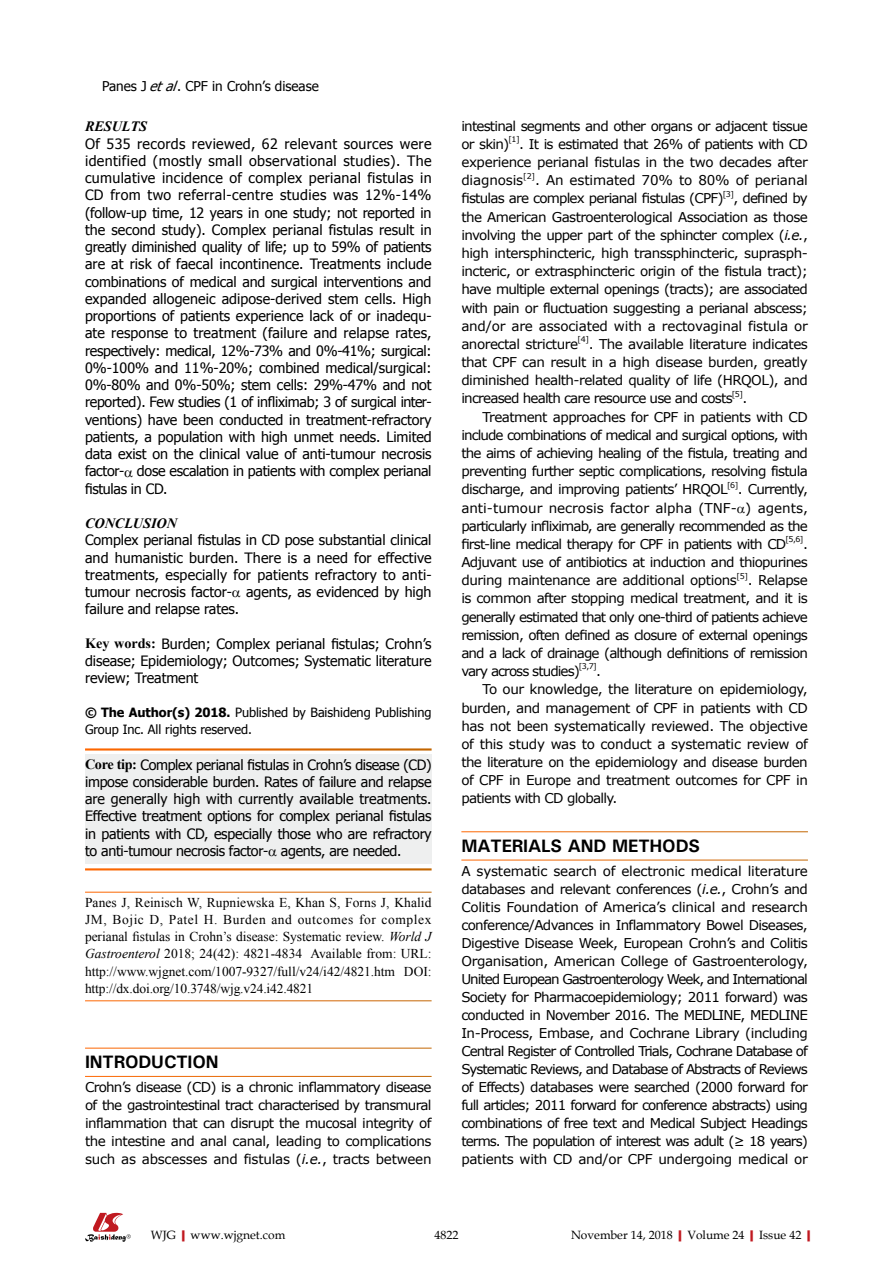
<style>
.page{position:relative;width:893px;height:1263px;background:#fff}
.page>*{position:absolute;margin:0;border:0;box-sizing:border-box;transform-origin:0 0}
.t1{font:700 18px "Univers";letter-spacing:-.01em;color:#000}
.t2{font:14.25px/17.2px "Tahoma";letter-spacing:-.005em;color:#000}
.t3{font:13.5px/18.1px "Verdana";letter-spacing:-.045em;color:#000;text-align:justify}
.t4{font:13.5px/17.2px "Times New Roman";letter-spacing:-.01em;color:#000;text-align:justify}
.t5{font:13.5px "Verdana";letter-spacing:-.025em;color:#000}
.t6{font:13.5px "Verdana";letter-spacing:-.07em;color:#000}
.t7{font:13.5px "Verdana";letter-spacing:-.065em;color:#000}
.t8{font:13.5px "Tahoma";color:#000}
.t9{font:12.75px/17.2px "Tahoma";letter-spacing:-.005em;color:#000}
.t10{font:12px "Book Antiqua";color:#000}
.t11{font:7.8px "Verdana";color:#000}
.s1{font-style:italic}
.s2{font-family:"Times New Roman";font-weight:700;font-style:italic}
.s3{font-family:"Times New Roman";font-weight:700}
.s4{font-weight:700}
.s5{font-weight:700;color:#c01920}
</style>
<div class="page">
<div style="left:85px;top:754px;width:347px;height:110px;background:#eeefef"></div>
<svg style="left:85px;top:1213px;width:46px;height:29px"></svg>
<p class="t8" style="left:102px;top:77px;width:218px">Panes J <span class="s1">etal</span>. CPF in Crohn’s disease</p>
<p class="t2" style="left:85px;top:116px;width:348px"><span class="s2">RESULTS<br></span>Of 535 records reviewed, 62 relevant sources were identified (mostly small observational studies). The cumulative incidence of complex perianal fistulas in CD from two referral-centre studies was 12%-14% (follow-up time, 12 years in one study; not reported in the second study). Complex perianal fistulas result in greatly diminished quality of life; up to 59% of patients are at risk of faecal incontinence. Treatments include combinations of medical and surgical interventions and expanded allogeneic adipose-derived stem cells. High proportions of patients experience lack of or inadequ&shy;ate response to treatment (failure and relapse rates, respectively: medical, 12%-73% and 0%-41%; surgical:<br>0%-100% and 11%‑20%; combined medical/surgical:<br>0%-80% and 0%-50%; stem cells: 29%-47% and not reported). Few studies (1 of infliximab; 3 of surgical inter&shy;ventions) have been conducted in treatment-refractory patients, a population with high unmet needs. Limited data exist on the clinical value of anti-tumour necrosis factor- dose escalation in patients with complex perianal fistulas in CD.</p>
<p class="t2" style="left:85px;top:513px;width:348px"><span class="s2">CONCLUSION<br></span>Complex perianal fistulas in CD pose substantial clinical and humanistic burden. There is a need for effective treatments, especially for patients refractory to anti&shy;tumour necrosis factor- agents, as evidenced by high failure and relapse rates.</p>
<p class="t2" style="left:85px;top:634px;width:348px;text-align:justify"><span class="s3">Key words:</span> Burden; Complex perianal fistulas; Crohn’s disease; Epidemiology; Outcomes; Systematic literature review; Treatment</p>
<p class="t9" style="left:85px;top:703px;width:348px"><span class="s4">© The Author(s) 2018.</span> Published by Baishideng Publishing<br>Group Inc. All rights reserved.</p>
<p class="t2" style="left:85px;top:755px;width:348px;text-align:justify"><span class="s3">Core tip:</span> Complex perianal fistulas in Crohn’s disease (CD) impose considerable burden. Rates of failure and relapse are generally high with currently available treatments.<br>Effective treatment options for complex perianal fistulas in patients with CD, especially those who are refractory to anti-tumour necrosis factor- agents, are needed.</p>
<p class="t4" style="left:85px;top:893px;width:348px">Panes J, Reinisch W, Rupniewska E, Khan S, Forns J, Khalid JM, Bojic D, Patel H. Burden and outcomes for complex perianal fistulas in Crohn’s disease: Systematic review. <span class="s1">World J Gastroenterol</span> 2018; 24(42): 4821-4834 Available from: URL: http://www.wjgnet.com/1007-9327/full/v24/i42/4821.htm DOI: http://dx.doi.org/10.3748/wjg.v24.i42.4821</p>
<p class="t1" style="left:85px;top:1050px;width:135px">INTRODUCTION</p>
<p class="t3" style="left:85px;top:1077px;width:348px">Crohn’s disease (CD) is a chronic inflammatory disease of the gastrointestinal tract characterised by transmural inflammation that can disrupt the mucosal integrity of the intestine and anal canal, leading to complications such as abscesses and fistulas (<span class="s1">i.e.</span>, tracts between</p>
<p class="t3" style="left:461px;top:116px;width:348px">intestinal segments and other organs or adjacent tissue or skin)</p>
<p class="t11" style="left:508px;top:134px;width:13px">[1]</p>
<p class="t3" style="left:461px;top:134px;width:348px;text-indent:58px">. It is estimated that 26% of patients with CD experience perianal fistulas in the two decades after diagnosis</p>
<p class="t11" style="left:523px;top:171px;width:13px">[2]</p>
<p class="t3" style="left:461px;top:171px;width:348px;text-indent:74px">. An estimated 70% to 80% of perianal fistulas are complex perianal fistulas (CPF)</p>
<p class="t11" style="left:723px;top:189px;width:13px">[3]</p>
<p class="t3" style="left:461px;top:189px;width:348px;text-indent:272px">, defined by the American Gastroenterological Association as those involving the upper part of the sphincter complex (<span class="s1">i.e.</span>, high intersphincteric, high transsphincteric, suprasph&shy;incteric, or extrasphincteric origin of the fistula tract); have multiple external openings (tracts); are associated with pain or fluctuation suggesting a perianal abscess; and/or are associated with a rectovaginal fistula or anorectal stricture</p>
<p class="t11" style="left:578px;top:334px;width:13px">[4]</p>
<p class="t3" style="left:461px;top:334px;width:348px;text-indent:127px">. The available literature indicates that CPF can result in a high disease burden, greatly diminished health-related quality of life (HRQOL), and increased health care resource use and costs</p>
<p class="t11" style="left:732px;top:389px;width:13px">[5]</p>
<p class="t3" style="left:742px;top:389px;width:6px">.</p>
<p class="t3" style="left:483px;top:407px;width:327px">Treatment approaches for CPF in patients with CD</p>
<p class="t6" style="left:461px;top:426px;width:348px">include combinations of medical and surgical options, with</p>
<p class="t7" style="left:461px;top:444px;width:348px">the aims of achieving healing of the fistula, treating and</p>
<p class="t3" style="left:461px;top:462px;width:348px">preventing further septic complications, resolving fistula</p>
<p class="t3" style="left:461px;top:480px;width:268px">discharge, and improving patients’ HRQOL</p>
<p class="t11" style="left:727px;top:480px;width:13px">[6]</p>
<p class="t3" style="left:461px;top:480px;width:348px;text-indent:276px">. Currently, anti-tumour necrosis factor alpha (TNF- ) agents, particularly infliximab, are generally recommended as the first-line medical therapy for CPF in patients with CD</p>
<p class="t11" style="left:785px;top:534px;width:19px">[5,6]</p>
<p class="t3" style="left:461px;top:534px;width:348px;text-indent:342px">.<br>Adjuvant use of antibiotics at induction and thiopurines during maintenance are additional options</p>
<p class="t11" style="left:736px;top:571px;width:13px">[5]</p>
<p class="t3" style="left:461px;top:571px;width:348px;text-indent:286px">. Relapse is common after stopping medical treatment, and it is generally estimated that only one-third of patients achieve remission, often defined as closure of external openings and a lack of drainage (although definitions of remission vary across studies)</p>
<p class="t11" style="left:579px;top:662px;width:19px">[3,7]</p>
<p class="t3" style="left:596px;top:662px;width:6px">.</p>
<p class="t3" style="left:483px;top:680px;width:327px">To our knowledge, the literature on epidemiology,</p>
<p class="t3" style="left:461px;top:698px;width:348px">burden, and management of CPF in patients with CD</p>
<p class="t5" style="left:461px;top:717px;width:348px">has not been systematically reviewed. The objective</p>
<p class="t5" style="left:461px;top:735px;width:348px">of this study was to conduct a systematic review of</p>
<p class="t3" style="left:461px;top:753px;width:348px">the literature on the epidemiology and disease burden</p>
<p class="t3" style="left:461px;top:771px;width:348px">of CPF in Europe and treatment outcomes for CPF in</p>
<p class="t3" style="left:461px;top:789px;width:158px">patients with CD globally.</p>
<p class="t1" style="left:461px;top:834px;width:240px">MATERIALS AND METHODS</p>
<p class="t3" style="left:461px;top:861px;width:348px">A systematic search of electronic medical literature databases and relevant conferences (<span class="s1">i.e.</span>, Crohn’s and Colitis Foundation of America’s clinical and research conference/Advances in Inflammatory Bowel Diseases, Digestive Disease Week, European Crohn’s and Colitis Organisation, American College of Gastroenterology, United European Gastroenterology Week, and International Society for Pharmacoepidemiology; 2011 forward) was conducted in November 2016. The MEDLINE, MEDLINE In-Process, Embase, and Cochrane Library (including Central Register of Controlled Trials, Cochrane Database of Systematic Reviews, and Database of Abstracts of Reviews of Effects) databases were searched (2000 forward for full articles; 2011 forward for conference abstracts) using combinations of free text and Medical Subject Headings terms. The population of interest was adult (≥ 18 years) patients with CD and/or CPF undergoing medical or</p>
<p class="t10" style="left:151px;top:1226px;width:136px">WJG<span class="s5">|</span>www.wjgnet.com</p>
<p class="t10" style="left:434px;top:1226px;width:25px">4822</p>
<p class="t10" style="left:571px;top:1226px;width:246px">November 14, 2018<span class="s5">|</span>Volume 24<span class="s5">|</span>Issue 42<span class="s5">|</span></p>
</div>
